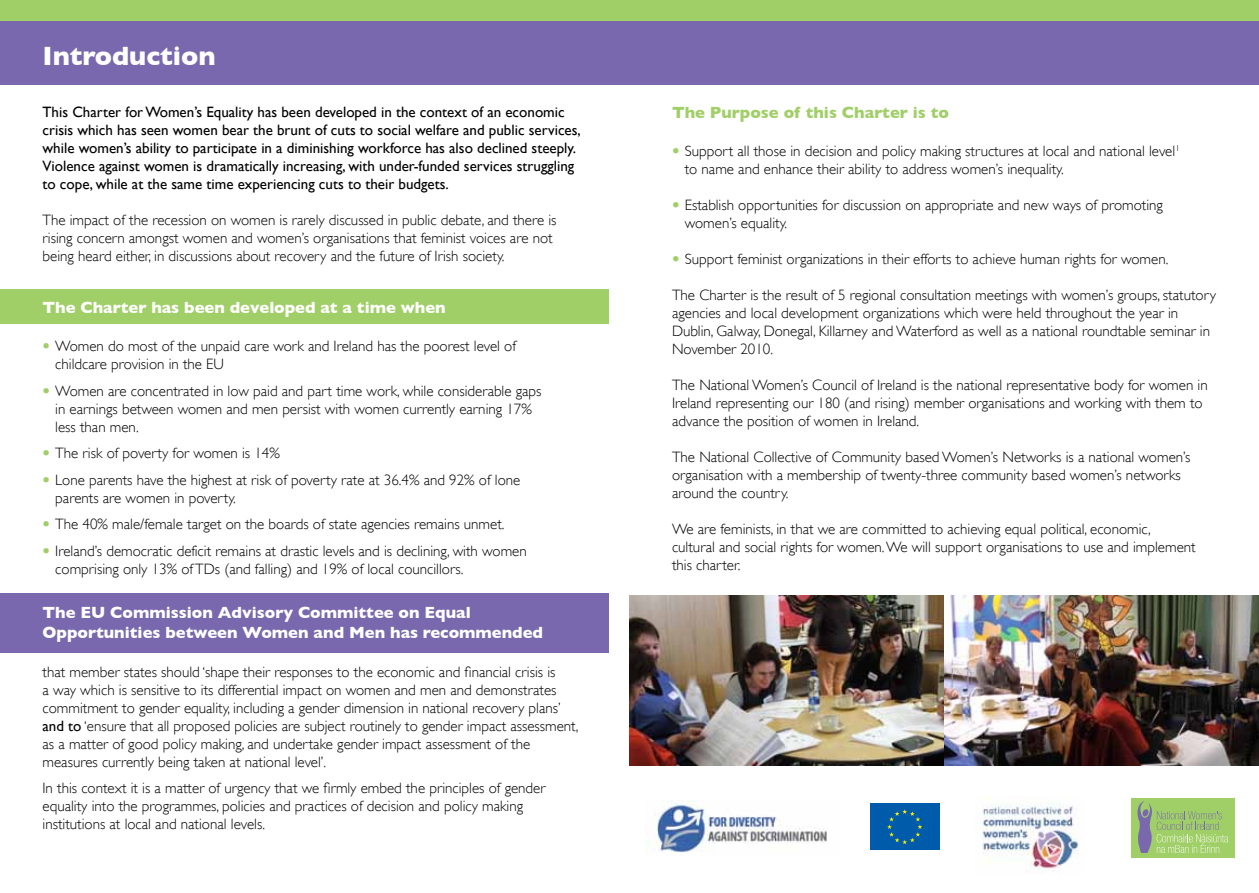
<style>
.page{position:relative;width:1259px;height:893px;background:#fff}
.page>*{position:absolute;margin:0;border:0;box-sizing:border-box;transform-origin:0 0}
.t1{font:700 27px "Gill Sans";color:#fff}
.t2{font:700 16.5px/19.8px "Gill Sans";color:#fff}
.t3{font:700 16.5px "Gill Sans";color:#a0cf67}
.t4{font:300 15px/18px "Gill Sans";color:#000}
.t5{font:15px/18px "Gill Sans";color:#000}
.s1{font-family:"Helvetica Neue";font-weight:700;color:#a0cf67}
.s2{font-weight:400}
</style>
<div class="page">
<div style="left:0;top:0;width:1259px;height:21px;background:#a0cf67"></div>
<div style="left:0;top:21px;width:1259px;height:64px;background:#7a68ae"></div>
<div style="left:0;top:290px;width:608px;height:34px;background:#a0cf67"></div>
<div style="left:0;top:594px;width:608px;height:59px;background:#7a68ae"></div>
<img style="left:629px;top:595px;width:315px;height:170px">
<img style="left:944px;top:595px;width:315px;height:170px">
<img style="left:982px;top:797px;width:97px;height:75px">
<div style="left:870px;top:804px;width:69px;height:46px;background:#005baa"></div>
<svg style="left:887px;top:809px;width:35px;height:35px"></svg>
<img style="left:646px;top:800px;width:181px;height:53px">
<div style="left:1131px;top:798px;width:103px;height:60px;background:#a0cf67"></div>
<svg style="left:1137px;top:801px;width:91px;height:52px"></svg>
<h1 class="t1" style="left:43px;top:40px;width:174px">Introduction</h1>
<p class="t5" style="left:43px;top:102px;width:540px">This Charter for Women’s Equality has been developed in the context of an economic crisis which has seen women bear the brunt of cuts to social welfare and public services, while women’s ability to participate in a diminishing workforce has also declined steeply.<br>Violence against women is dramatically increasing, with under-funded services struggling to cope, while at the same time experiencing cuts to their budgets.</p>
<p class="t4" style="left:43px;top:211px;width:515px">The impact of the recession on women is rarely discussed in public debate, and there is rising concern amongst women and women’s organisations that feminist voices are not being heard either, in discussions about recovery and the future of Irish society.</p>
<p class="t2" style="left:43px;top:297px;width:405px">The Charter has been developed at a time when</p>
<p class="t4" style="left:55px;top:337px;width:462px;text-indent:-13px"><span class="s1">•</span> Women do most of the unpaid care work and Ireland has the poorest level of childcare provision in the EU</p>
<p class="t4" style="left:55px;top:382px;width:488px;text-indent:-13px"><span class="s1">•</span> Women are concentrated in low paid and part time work, while considerable gaps in earnings between women and men persist with women currently earning 17% less than men.</p>
<p class="t4" style="left:43px;top:444px;width:239px"><span class="s1">•</span> The risk of poverty for women is 14%</p>
<p class="t4" style="left:55px;top:471px;width:466px;text-indent:-13px"><span class="s1">•</span> Lone parents have the highest at risk of poverty rate at 36.4% and 92% of lone parents are women in poverty.</p>
<p class="t4" style="left:43px;top:515px;width:463px"><span class="s1">•</span> The 40% male/female target on the boards of state agencies remains unmet.</p>
<p class="t4" style="left:55px;top:542px;width:473px;text-indent:-13px"><span class="s1">•</span> Ireland’s democratic deficit remains at drastic levels and is declining, with women comprising only 13% of TDs (and falling) and 19% of local councillors.</p>
<p class="t2" style="left:43px;top:603px;width:502px">The EU Commission Advisory Committee on Equal<br>Opportunities between Women and Men has recommended</p>
<p class="t4" style="left:43px;top:663px;width:537px">that member states should ‘shape their responses to the economic and financial crisis is<br>a way which is sensitive to its differential impact on women and men and demonstrates commitment to gender equality, including a gender dimension in national recovery plans’ <span class="s2">and to</span> ‘ensure that all proposed policies are subject routinely to gender impact assessment, as a matter of good policy making, and undertake gender impact assessment of the measures currently being taken at national level’.</p>
<p class="t4" style="left:43px;top:779px;width:504px">In this context it is a matter of urgency that we firmly embed the principles of gender equality into the programmes, policies and practices of decision and policy making institutions at local and national levels.</p>
<p class="t3" style="left:672px;top:102px;width:279px">The Purpose of this Charter is to</p>
<p class="t4" style="left:685px;top:142px;width:496px;text-indent:-13px"><span class="s1">•</span> Support all those in decision and policy making structures at local and national level<sup>1 </sup>to name and enhance their ability to address women’s inequality.</p>
<p class="t4" style="left:685px;top:196px;width:480px;text-indent:-13px"><span class="s1">•</span> Establish opportunities for discussion on appropriate and new ways of promoting women’s equality.</p>
<p class="t4" style="left:672px;top:250px;width:498px"><span class="s1">•</span> Support feminist organizations in their efforts to achieve human rights for women.</p>
<p class="t4" style="left:672px;top:286px;width:545px">The Charter is the result of 5 regional consultation meetings with women’s groups, statutory agencies and local development organizations which were held throughout the year in Dublin, Galway, Donegal, Killarney and Waterford as well as a national roundtable seminar in November 2010.</p>
<p class="t4" style="left:672px;top:376px;width:537px">The National Women’s Council of Ireland is the national representative body for women in<br>Ireland representing our 180 (and rising) member organisations and working with them to advance the position of women in Ireland.</p>
<p class="t4" style="left:672px;top:448px;width:520px">The National Collective of Community based Women’s Networks is a national women’s organisation with a membership of twenty-three community based women’s networks around the country.</p>
<p class="t4" style="left:672px;top:520px;width:525px">We are feminists, in that we are committed to achieving equal political, economic, cultural and social rights for women. We will support organisations to use and implement this charter.</p>
</div>
